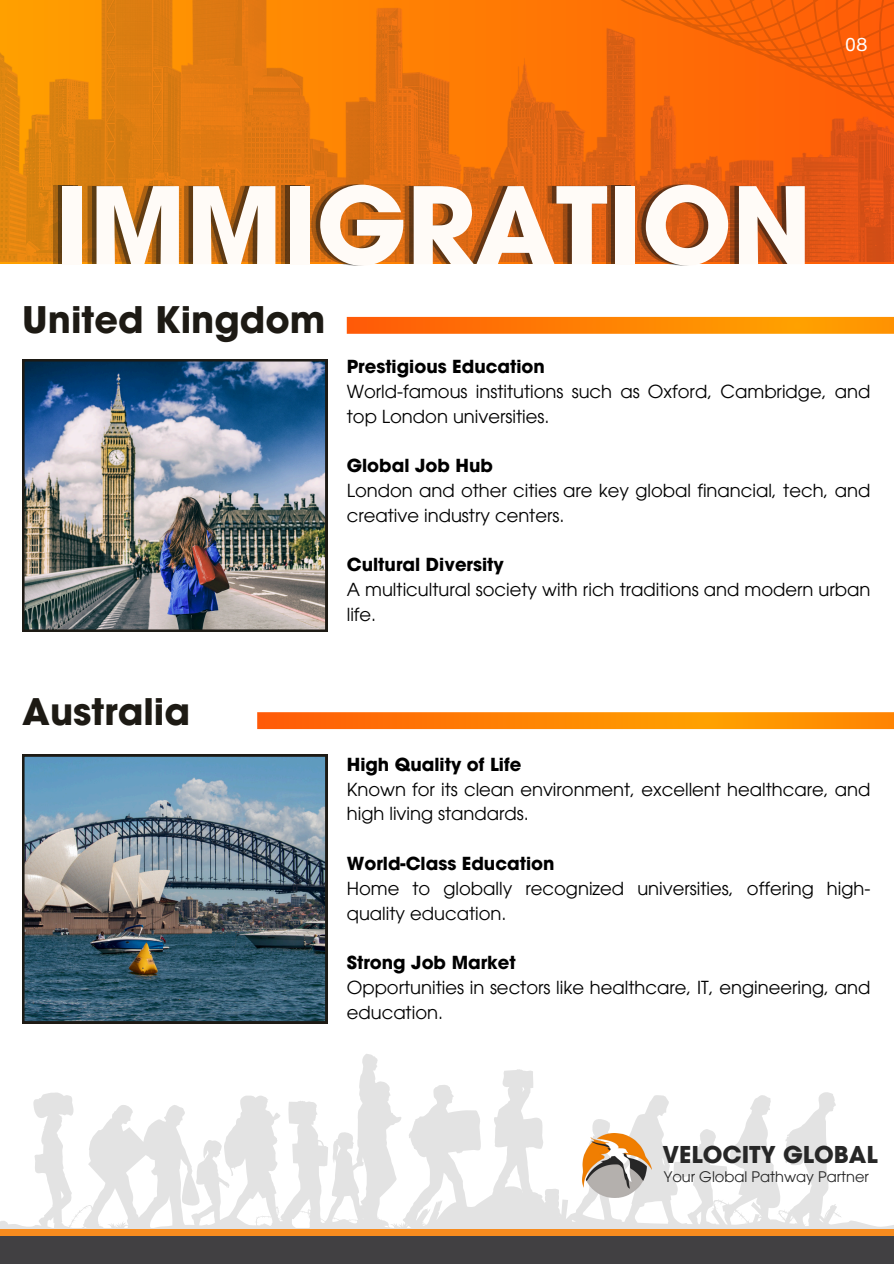
<style>
.page{position:relative;width:894px;height:1264px;background:#fff}
.page>*{position:absolute;margin:0;border:0;box-sizing:border-box;transform-origin:0 0}
.t1{font:700 105.45px "ITC Avant Garde Pro";color:#fffbf7}
.t2{font:700 36.6px "ITC Avant Garde Pro";color:#1d1a14}
.t3{font:700 23.25px "ITC Avant Garde Pro";color:#272727}
.t4{font:18px/24.8px "ITC Avant Garde Pro";color:#000}
.t5{font:700 18px "ITC Avant Garde Pro";color:#000}
.t6{font:18px "Helvetica Now Text";color:#fff}
.t7{font:14.55px "ITC Avant Garde Pro";color:#272727}
</style>
<div class="page">
<img style="left:0;top:0;width:893px;height:261px">
<svg style="left:536px;top:0;width:357px;height:217px"></svg>
<svg style="left:0;top:1054px;width:893px;height:175px"></svg>
<div style="left:0;top:1235px;width:893px;height:28px;background:#414042"></div>
<div style="left:0;top:1229px;width:893px;height:6px;background:#f68b1e"></div>
<img style="left:22px;top:359px;width:305px;height:272px">
<svg style="left:346px;top:317px;width:547px;height:17px"></svg>
<svg style="left:257px;top:712px;width:636px;height:17px"></svg>
<img style="left:22px;top:754px;width:305px;height:269px">
<img style="left:582px;top:1133px;width:69px;height:64px">
<p class="t6" style="left:844px;top:31px;width:25px">08</p>
<h2 class="t1" style="left:55px;top:186px;width:757px">IMMIGRATION</h2>
<p class="t2" style="left:22px;top:305px;width:304px">United Kingdom</p>
<h1 class="t2" style="left:22px;top:697px;width:169px">Australia</h1>
<p class="t5" style="left:347px;top:360px;width:199px">Prestigious Education</p>
<p class="t4" style="left:347px;top:381px;width:525px">World-famous institutions such as Oxford, Cambridge, and top London universities.</p>
<p class="t5" style="left:347px;top:459px;width:147px">Global Job Hub</p>
<p class="t4" style="left:347px;top:480px;width:525px">London and other cities are key global financial, tech, and creative industry centers.</p>
<p class="t5" style="left:347px;top:558px;width:158px">Cultural Diversity</p>
<h2 class="t4" style="left:347px;top:579px;width:525px">A multicultural society with rich traditions and modern urban life.</h2>
<p class="t5" style="left:347px;top:757px;width:176px">High Quality of Life</p>
<p class="t4" style="left:347px;top:779px;width:525px">Known for its clean environment, excellent healthcare, and high living standards.</p>
<p class="t5" style="left:347px;top:856px;width:209px">World-Class Education</p>
<p class="t4" style="left:347px;top:878px;width:525px">Home to globally recognized universities, offering high&shy;quality education.</p>
<p class="t5" style="left:347px;top:955px;width:170px">Strong Job Market</p>
<p class="t4" style="left:347px;top:977px;width:525px">Opportunities in sectors like healthcare, IT, engineering, and education.</p>
<p class="t3" style="left:662px;top:1146px;width:217px">VELOCITY GLOBAL</p>
<p class="t7" style="left:663px;top:1170px;width:207px">Your Global Pathway Partner</p>
</div>
